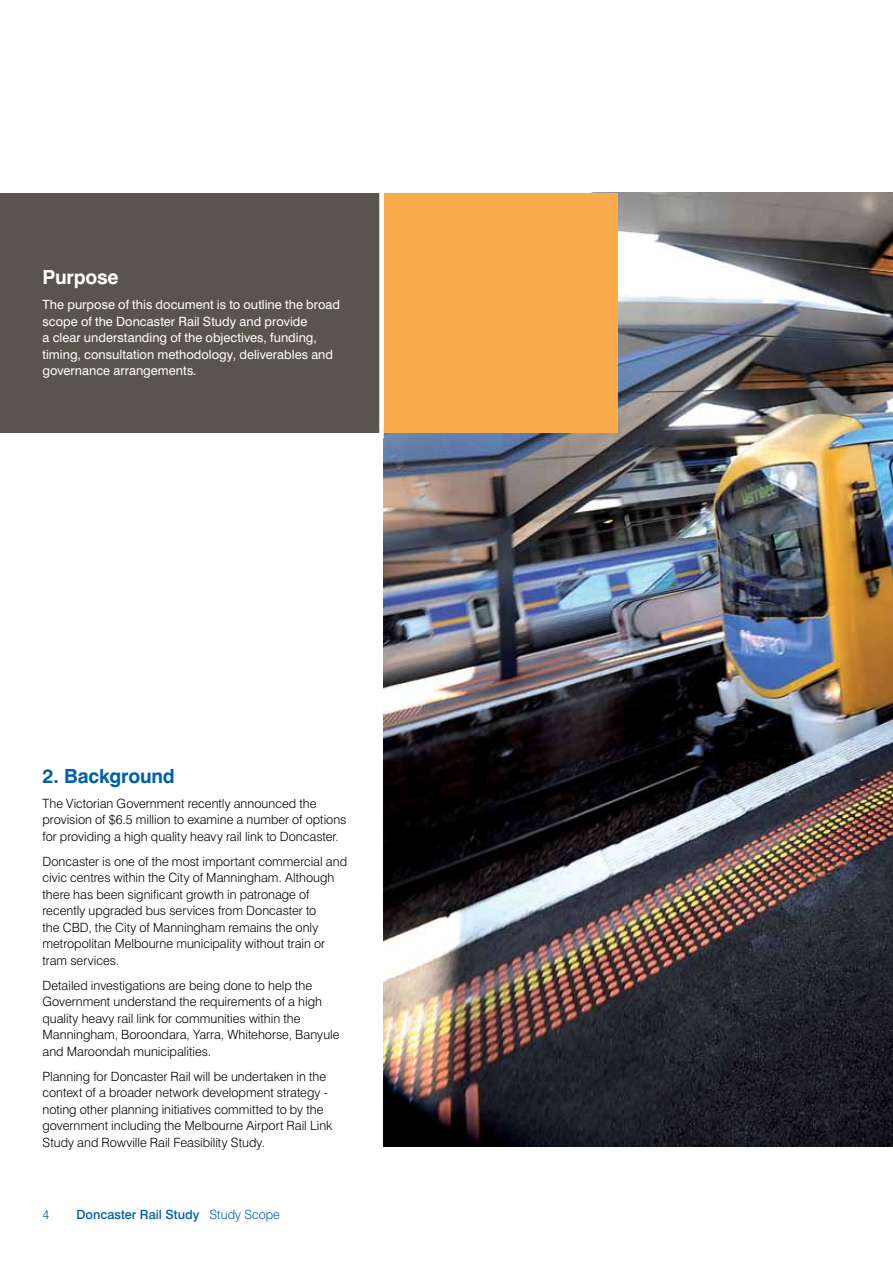
<style>
.page{position:relative;width:893px;height:1263px;background:#fff}
.page>*{position:absolute;margin:0;border:0;box-sizing:border-box;transform-origin:0 0}
.t1{font:700 19.5px "Swiss 721 BT";letter-spacing:-.01em;color:#0061ab}
.t2{font:700 19.5px "Swiss 721 BT";letter-spacing:-.01em;color:#fff}
.t3{font:300 12.75px/16.5px "Swiss 721 BT";color:#000}
.t4{font:12.75px/16.5px "Swiss 721 BT";letter-spacing:.005em;color:#fff}
.t5{font:500 12.75px "Swiss 721 BT";color:#0061ab}
.t6{font:300 12.75px "Swiss 721 BT";color:#0061ab}
.s1{font-weight:300}
</style>
<div class="page">
<img style="left:384px;top:193px;width:509px;height:954px">
<div style="left:384px;top:193px;width:234px;height:239px;background:#faab4b"></div>
<div style="left:0;top:193px;width:381px;height:239px;background:#5a544f"></div>
<div style="left:379px;top:187px;width:5px;height:251px;background:#fff"></div>
<h1 class="t2" style="left:43px;top:265px;width:78px">Purpose</h1>
<p class="t4" style="left:43px;top:296px;width:299px">The purpose of this document is to outline the broad scope of the Doncaster Rail Study and provide<br>a clear understanding of the objectives, funding, timing, consultation methodology, deliverables and governance arrangements.</p>
<h1 class="t1" style="left:43px;top:764px;width:134px">2. Background</h1>
<p class="t3" style="left:43px;top:795px;width:306px">The Victorian Government recently announced the provision of $6.5 million to examine a number of options for providing a high quality heavy rail link to Doncaster.</p>
<p class="t3" style="left:43px;top:853px;width:306px">Doncaster is one of the most important commercial and civic centres within the City of Manningham. Although there has been significant growth in patronage of recently upgraded bus services from Doncaster to<br>the CBD, the City of Manningham remains the only metropolitan Melbourne municipality without train or tram services.</p>
<p class="t3" style="left:43px;top:977px;width:299px">Detailed investigations are being done to help the Government understand the requirements of a high quality heavy rail link for communities within the Manningham, Boroondara, Yarra, Whitehorse, Banyule and Maroondah municipalities.</p>
<p class="t3" style="left:43px;top:1068px;width:291px">Planning for Doncaster Rail will be undertaken in the context of a broader network development strategy - noting other planning initiatives committed to by the government including the Melbourne Airport Rail Link Study and Rowville Rail Feasibility Study.</p>
<p class="t6" style="left:43px;top:1207px;width:8px">4</p>
<p class="t5" style="left:76px;top:1207px;width:205px">Doncaster Rail Study <span class="s1">Study Scope</span></p>
</div>
